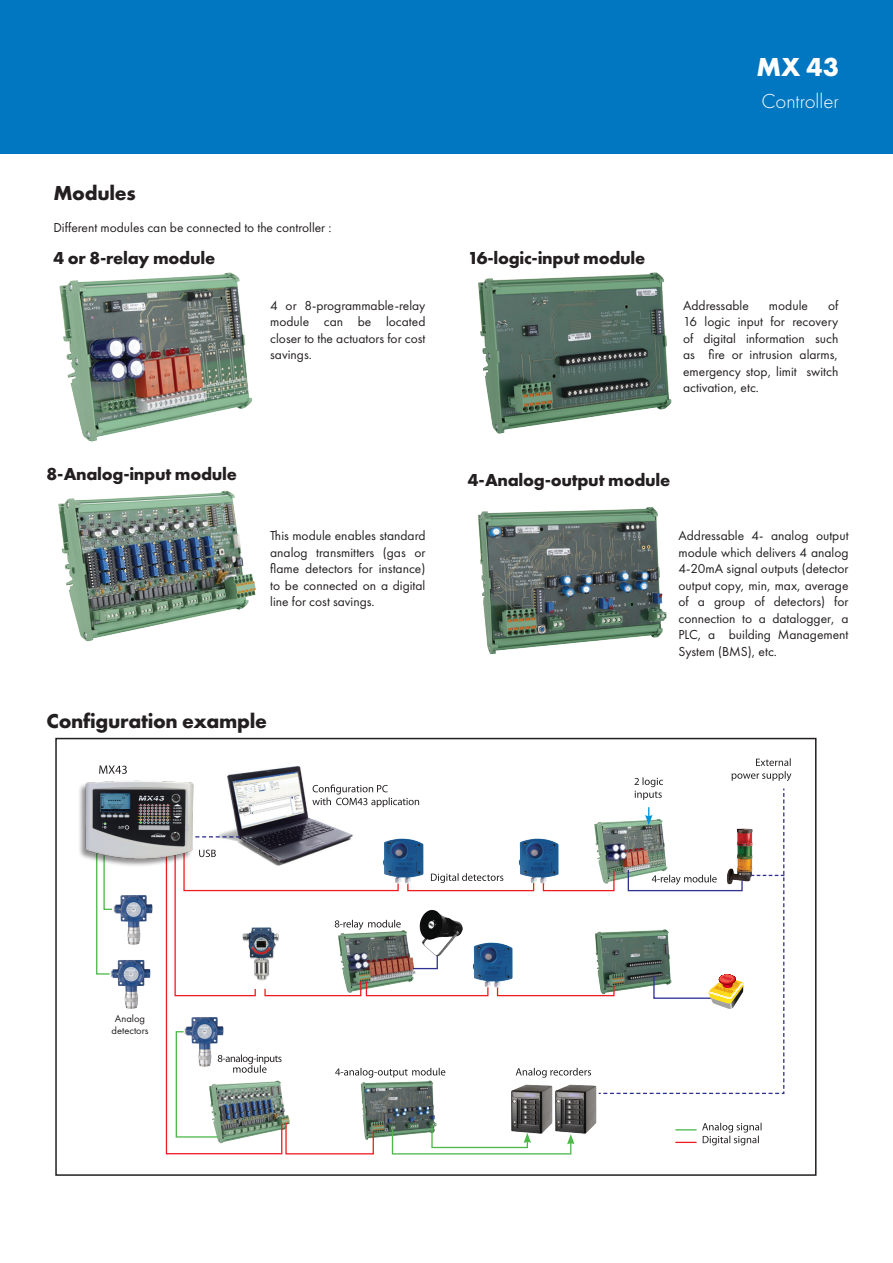
<style>
.page{position:relative;width:893px;height:1263px;background:#fff}
.page>*{position:absolute;margin:0;border:0;box-sizing:border-box;transform-origin:0 0}
.t1{font:700 27px "Futura PT";color:#fff}
.t2{font:700 21px "Futura PT";letter-spacing:-.015em;color:#231f20}
.t3{font:300 21px "Futura PT";color:#fff}
.t4{font:700 18px "Futura PT";letter-spacing:-.015em;color:#231f20}
.t5{font:13.5px/16.5px "Futura PT";color:#231f20;text-align:justify}
.t6{font:10.5px/12.6px "Futura PT";color:#231f20;text-align:center}
</style>
<div class="page">
<div style="left:0;top:0;width:893px;height:153px;background:#0077c0"></div>
<img style="left:59px;top:272px;width:193px;height:170px">
<img style="left:478px;top:272px;width:194px;height:162px">
<img style="left:478px;top:507px;width:189px;height:147px">
<img style="left:58px;top:490px;width:198px;height:152px">
<svg style="left:99px;top:765px;width:28px;height:9px"></svg>
<img style="left:113px;top:895px;width:40px;height:50px">
<img style="left:110px;top:960px;width:41px;height:49px">
<svg style="left:96px;top:867px;width:17px;height:108px"></svg>
<div style="left:78px;top:781px;width:115px;height:86px;background:#231f20;opacity:.5"></div>
<img style="left:82px;top:780px;width:83px;height:83px">
<div style="left:55px;top:738px;width:761px;height:438px;border:2px solid #231f20"></div>
<svg style="left:165px;top:758px;width:626px;height:397px"></svg>
<p class="t1" style="left:756px;top:49px;width:84px">MX 43</p>
<p class="t3" style="left:762px;top:89px;width:79px">Controller</p>
<p class="t2" style="left:53px;top:179px;width:84px">Modules</p>
<p class="t5" style="left:53px;top:219px;width:280px">Different modules can be connected to the controller :</p>
<p class="t4" style="left:53px;top:247px;width:163px">4 or 8-relay module</p>
<p class="t5" style="left:270px;top:297px;width:157px">4 or 8-programmable-relay module can be located closer to the actuators for cost savings.</p>
<p class="t4" style="left:468px;top:247px;width:179px">16-logic-input module</p>
<p class="t5" style="left:683px;top:297px;width:157px;text-indent:145px">of 16 logic input for recovery of digital information such as fire or intrusion alarms, emergency stop, limit switch activation, etc.</p>
<p class="t5" style="left:683px;top:297px;width:67px">Addressable</p>
<p class="t5" style="left:769px;top:297px;width:41px">module</p>
<p class="t4" style="left:47px;top:462px;width:192px">8-Analog-input module</p>
<p class="t4" style="left:468px;top:468px;width:204px">4-Analog-output module</p>
<p class="t5" style="left:270px;top:527px;width:157px">This module enables standard analog transmitters (gas or flame detectors for instance) to be connected on a digital line for cost savings.</p>
<p class="t5" style="left:678px;top:527px;width:172px">Addressable 4- analog output module which delivers 4 analog 4-20mA signal outputs (detector output copy, min, max, average of a group of detectors) for connection to a datalogger, a PLC, a building Management System (BMS), etc.</p>
<p class="t2" style="left:47px;top:707px;width:222px">Configuration example</p>
<p class="t6" style="left:112px;top:1012px;width:38px">Analog detectors</p>
</div>
